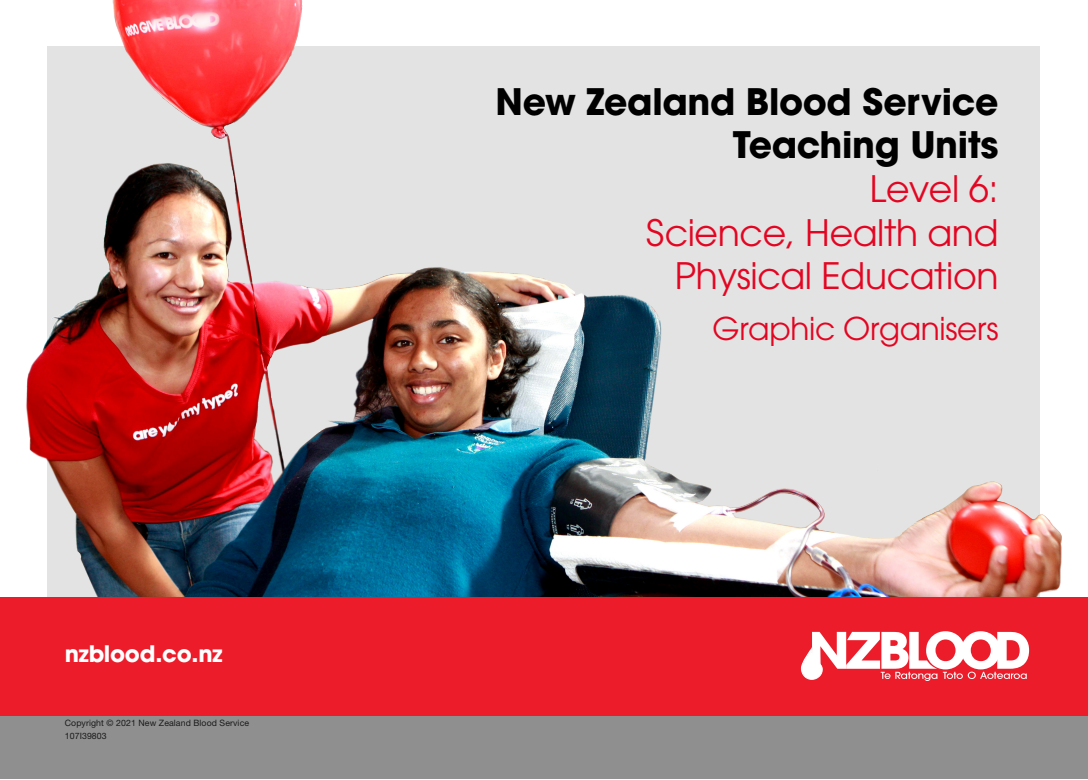
<style>
.page{position:relative;width:1088px;height:780px;background:#fff}
.page>*{position:absolute;margin:0;border:0;box-sizing:border-box;transform-origin:0 0}
.Heading1{font:36.25px/43.8px "ITC Avant Garde Pro";letter-spacing:-.01em;color:#e30521;text-align:right}
.head1{font:700 36.25px/42.5px "ITC Avant Garde Pro";letter-spacing:-.01em;color:#000;text-align:right}
.Heading1-2{font:31.25px "ITC Avant Garde Pro";letter-spacing:-.01em;color:#e30521}
.www{font:700 22.62px "ITC Avant Garde Pro";letter-spacing:-.01em;color:#fff}
.sm{font:8.75px "Helvetica Neue LT Std";letter-spacing:.01em;color:#1a1a1a}
.sm-2{font:8.75px "Helvetica Neue LT Std";letter-spacing:.05em;color:#1a1a1a}
</style>
<div class="page">
<img style="left:0;top:0;width:1062px;height:611px">
<div style="left:0;top:611px;width:1088px;height:167px;background:#8f8f8f"></div>
<div style="left:1px;top:597px;width:1087px;height:118px;background:#ed1c2a"></div>
<svg style="left:801px;top:631px;width:228px;height:50px"></svg>
<p class="www" style="left:65px;top:638px;width:159px">nzblood.co.nz</p>
<p class="sm" style="left:65px;top:717px;width:186px">Copyright © 2021 New Zealand Blood Service</p>
<p class="sm" style="left:65px;top:730px;width:43px">107I39803</p>
<p class="sm-2" style="left:71px;top:727px;width:46px">107I39803</p>
<p class="head1" style="left:495px;top:80px;width:504px">New Zealand Blood Service<br>Teaching Units</p>
<p class="Heading1" style="left:646px;top:166px;width:354px">Level 6:<br>Science, Health and<br>Physical Education</p>
<p class="Heading1-2" style="left:712px;top:309px;width:287px">Graphic Organisers</p>
</div>
